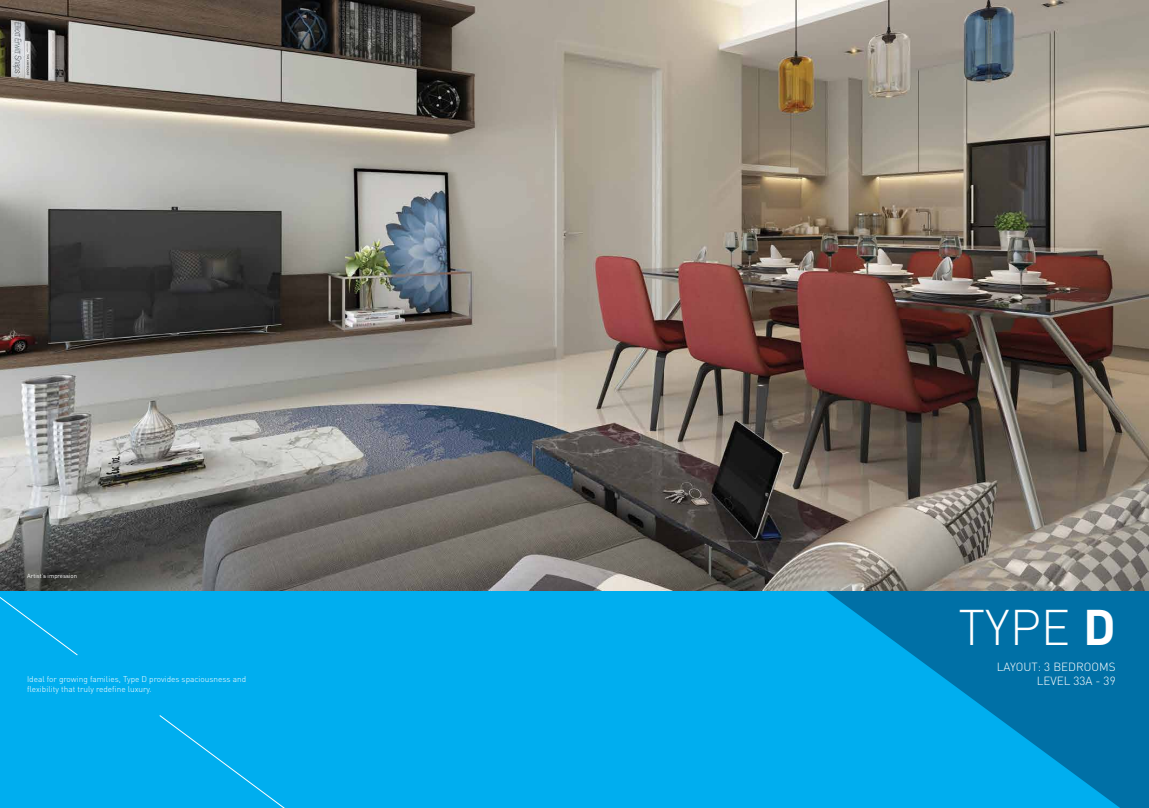
<style>
.page{position:relative;width:1149px;height:808px;background:#fff}
.page>*{position:absolute;margin:0;border:0;box-sizing:border-box;transform-origin:0 0}
.t1{font:300 49.43px "DIN Pro";color:#fff}
.t2{font:300 11.7px/14.1px "DIN Pro";color:#fff;text-align:right}
.t3{font:300 8.25px/9.9px "DIN Pro";color:#fff}
.t4{font:6px "DIN Pro";color:#fff}
.s1{font-weight:700}
</style>
<div class="page">
<div style="left:0;top:0;width:1148px;height:808px;background:#00aeef"></div>
<svg style="left:159px;top:715px;width:126px;height:93px"></svg>
<svg style="left:0;top:590px;width:78px;height:66px"></svg>
<svg style="left:818px;top:590px;width:330px;height:218px;fill:#0070a6"></svg>
<img style="left:0;top:0;width:1148px;height:590px">
<p class="t4" style="left:27px;top:571px;width:51px">Artist’s impression</p>
<p class="t3" style="left:27px;top:673px;width:220px">Ideal for growing families, Type D provides spaciousness and flexibility that truly redefine luxury.</p>
<h1 class="t1" style="left:958px;top:593px;width:158px">TYPE <span class="s1">D</span></h1>
<h2 class="t2" style="left:996px;top:659px;width:120px">LAYOUT: 3 BEDROOMS<br>LEVEL 33A - 39</h2>
</div>
